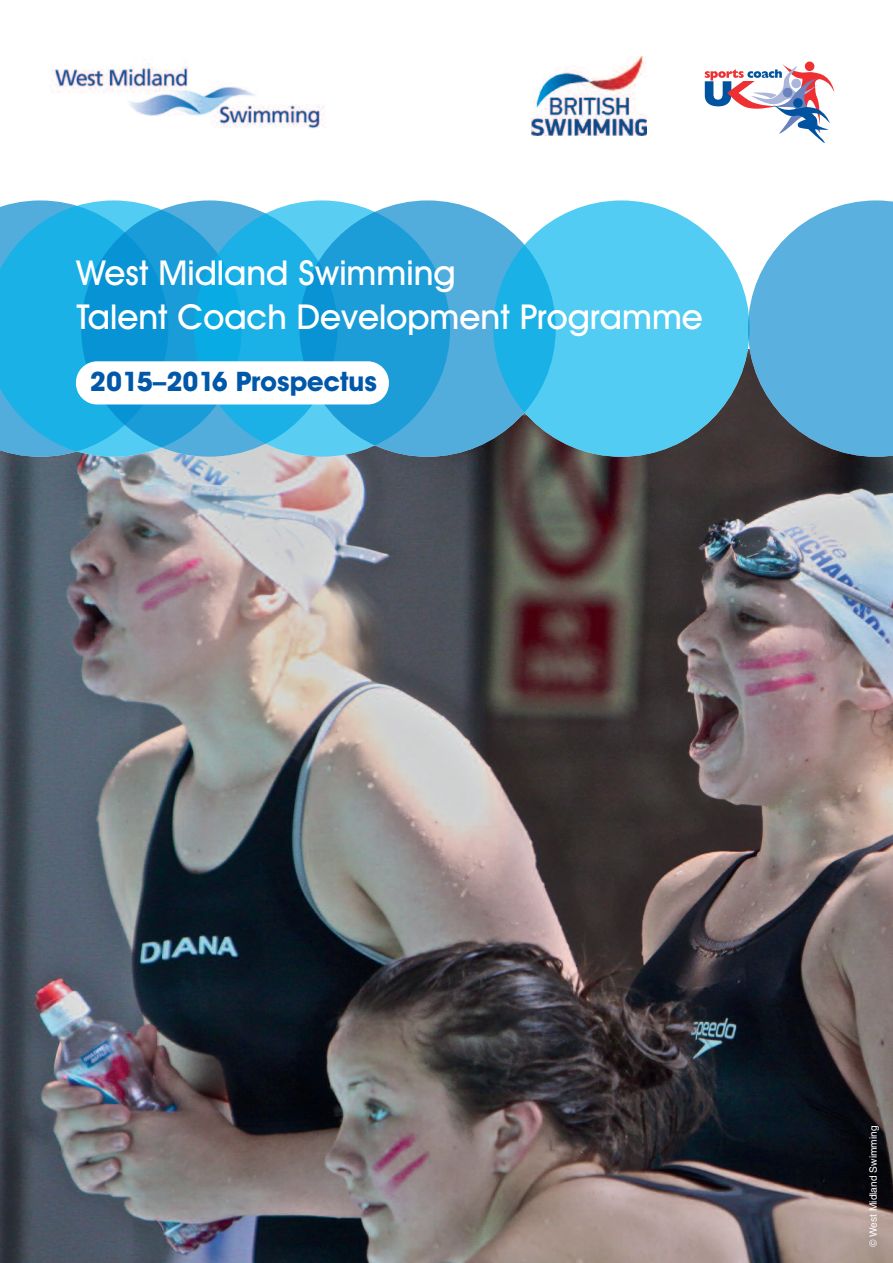
<style>
.page{position:relative;width:893px;height:1263px;background:#fff}
.page>*{position:absolute;margin:0;border:0;box-sizing:border-box;transform-origin:0 0}
.t1{font:500 34.5px/44.7px "Avant Garde IT Cby BT";color:#fff}
.t2{font:700 27px "Avant Garde IT Cby BT";color:#0157a8}
.t3{font:10.2px "Helvetica";color:#fff}
</style>
<div class="page">
<img style="left:0;top:354px;width:893px;height:909px">
<svg style="left:0;top:200px;width:242px;height:257px;background:#2fb4e4"></svg>
<div style="left:81px;top:200px;width:256px;height:257px;background:#0086cc;border-radius:50%;opacity:.68"></div>
<div style="left:194px;top:200px;width:256px;height:257px;background:#00b4ec;border-radius:50%;opacity:.65"></div>
<div style="left:299px;top:200px;width:257px;height:257px;background:#0086cc;border-radius:50%;opacity:.68"></div>
<div style="left:493px;top:200px;width:257px;height:257px;background:#00b4ec;border-radius:50%;opacity:.68"></div>
<svg style="left:748px;top:200px;width:145px;height:257px;background:#67abd1"></svg>
<div style="left:76px;top:361px;width:313px;height:43px;background:#fff;border-radius:21px"></div>
<img style="left:52px;top:64px;width:274px;height:65px">
<img style="left:532px;top:57px;width:114px;height:78px">
<div style="left:805px;top:62px;width:9px;height:9px;background:#ee3032;border-radius:50%"></div>
<svg style="left:705px;top:64px;width:129px;height:79px"></svg>
<p class="t1" style="left:77px;top:253px;width:628px">West Midland Swimming<br>Talent Coach Development Programme</p>
<p class="t2" style="left:90px;top:372px;width:289px">2015–2016 Prospectus</p>
<p class="t3" style="left:867px;top:1247px;width:123px;rotate:-90deg">© West Midland Swimming</p>
</div>
